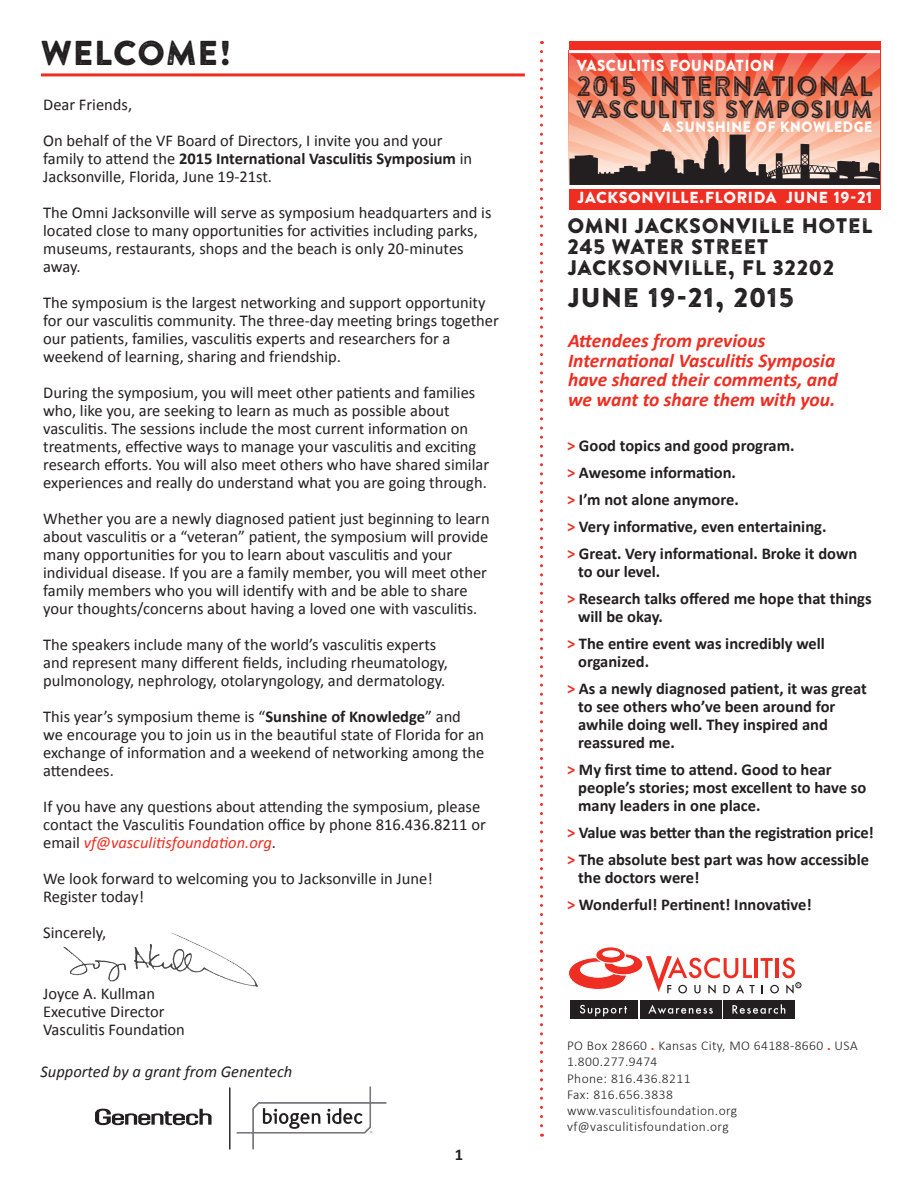
<style>
.page{position:relative;width:918px;height:1188px;background:#fff}
.page>*{position:absolute;margin:0;border:0;box-sizing:border-box;transform-origin:0 0}
.t1{font:34.5px "Brandon Printed One";letter-spacing:-.005em;color:#231f20}
.t2{font:27.9px "Brandon Printed Inline";letter-spacing:.01em;color:#231f20;scale:.94 1}
.t3{font:27px "Brandon Printed One";color:#231f20}
.t4{font:24.9px "Brandon Printed Inline";letter-spacing:.01em;color:#231f20;scale:.94 1}
.t5{font:21px "Brandon Printed One";color:#231f20}
.t6{font:italic 700 19.5px/19.5px "Calibri";color:#ee2e22}
.t7{font:16.5px/18px "Calibri";color:#231f20}
.t8{font:700 16.5px "Calibri";color:#231f20}
.t9{font:italic 16.5px "Calibri";color:#231f20}
.t10{font:15.9px "Brandon Printed One";color:#fff}
.t11{font:15.9px "Brandon Printed One";color:#fff;scale:.94 1}
.t12{font:15px "Brandon Printed One";color:#fff;scale:.94 1}
.t13{font:300 13.5px "Calibri";letter-spacing:.03em;color:#231f20}
.s1{font-weight:700}
.s2{font-style:italic;color:#ee2e22}
.s3{color:#ee2e22}
.s4{font-weight:700;color:#ee2e22}
</style>
<div class="page">
<hr style="left:41px;top:73px;width:484px;height:3px;background:#ee2e22">
<svg style="left:540px;top:52px;width:3px;height:1085px"></svg>
<div style="left:569px;top:41px;width:311px;height:169px;background:#ee2e22"></div>
<svg style="left:569px;top:53px;width:310px;height:135px;background:#d48773"></svg>
<hr style="left:569px;top:50px;width:310px;height:3px;background:#fff">
<svg style="left:95px;top:1109px;width:117px;height:16px"></svg>
<hr style="left:229px;top:1088px;width:1px;height:61px;background:#231f20">
<svg style="left:236px;top:1086px;width:151px;height:63px"></svg>
<div style="left:724px;top:1001px;width:71px;height:18px;background:#231f20"></div>
<div style="left:570px;top:1001px;width:68px;height:18px;background:#231f20"></div>
<div style="left:640px;top:1001px;width:82px;height:18px;background:#231f20"></div>
<svg style="left:580px;top:1005px;width:47px;height:11px"></svg>
<hr style="left:755px;top:958px;width:3px;height:20px;background:#ee2e22">
<svg style="left:568px;top:947px;width:187px;height:47px"></svg>
<svg style="left:648px;top:1005px;width:65px;height:9px"></svg>
<svg style="left:732px;top:1004px;width:53px;height:10px"></svg>
<svg style="left:761px;top:958px;width:40px;height:36px"></svg>
<img style="left:171px;top:933px;width:84px;height:52px">
<p class="t1" style="left:40px;top:31px;width:193px">WELCOME!</p>
<p class="t7" style="left:43px;top:95px;width:90px">Dear Friends,</p>
<p class="t7" style="left:43px;top:131px;width:430px">On behalf of the VF Board of Directors, I invite you and your family to attend the <span class="s1">2015 International Vasculitis Symposium</span> in<br>Jacksonville, Florida, June 19-21st.</p>
<p class="t7" style="left:43px;top:203px;width:450px">The Omni Jacksonville will serve as symposium headquarters and is located close to many opportunities for activities including parks, museums, restaurants, shops and the beach is only 20-minutes away.</p>
<p class="t7" style="left:43px;top:293px;width:457px">The symposium is the largest networking and support opportunity for our vasculitis community. The three-day meeting brings together our patients, families, vasculitis experts and researchers for a weekend of learning, sharing and friendship.</p>
<p class="t7" style="left:43px;top:383px;width:447px">During the symposium, you will meet other patients and families who, like you, are seeking to learn as much as possible about vasculitis. The sessions include the most current information on treatments, effective ways to manage your vasculitis and exciting research efforts. You will also meet others who have shared similar experiences and really do understand what you are going through.</p>
<p class="t7" style="left:43px;top:509px;width:448px">Whether you are a newly diagnosed patient just beginning to learn about vasculitis or a “veteran” patient, the symposium will provide many opportunities for you to learn about vasculitis and your individual disease. If you are a family member, you will meet other family members who you will identify with and be able to share your thoughts/concerns about having a loved one with vasculitis.</p>
<p class="t7" style="left:43px;top:635px;width:406px">The speakers include many of the world’s vasculitis experts and represent many different fields, including rheumatology, pulmonology, nephrology, otolaryngology, and dermatology.</p>
<p class="t7" style="left:43px;top:707px;width:443px">This year’s symposium theme is “<span class="s1">Sunshine of Knowledge</span>” and we encourage you to join us in the beautiful state of Florida for an exchange of information and a weekend of networking among the attendees.</p>
<p class="t7" style="left:43px;top:797px;width:444px">If you have any questions about attending the symposium, please contact the Vasculitis Foundation office by phone 816.436.8211 or email <span class="s2">vf@vasculitisfoundation.org</span>.</p>
<p class="t7" style="left:43px;top:869px;width:391px">We look forward to welcoming you to Jacksonville in June!</p>
<p class="t7" style="left:43px;top:887px;width:102px">Register today!</p>
<p class="t7" style="left:43px;top:923px;width:65px">Sincerely,</p>
<p class="t7" style="left:43px;top:984px;width:113px">Joyce A. Kullman</p>
<p class="t7" style="left:43px;top:1002px;width:123px">Executive Director</p>
<p class="t7" style="left:43px;top:1020px;width:143px">Vasculitis Foundation</p>
<p class="t9" style="left:40px;top:1061px;width:253px">Supported by a grant from Genentech</p>
<p class="t8" style="left:455px;top:1144px;width:10px">1</p>
<p class="t11" style="left:577px;top:55px;width:212px">VASCULITIS FOUNDATION</p>
<p class="t2" style="left:576px;top:68px;width:317px">2015 INTERNATIONAL</p>
<p class="t4" style="left:576px;top:93px;width:317px">VASCULITIS SYMPOSIUM</p>
<p class="t12" style="left:662px;top:117px;width:226px">A SUNSHINE OF KNOWLEDGE</p>
<p class="t10" style="left:577px;top:187px;width:297px">JACKSONVILLE.FLORIDA JUNE 19-21</p>
<p class="t5" style="left:567px;top:212px;width:307px">OMNI JACKSONVILLE HOTEL</p>
<p class="t5" style="left:567px;top:233px;width:203px">245 WATER STREET</p>
<p class="t5" style="left:567px;top:254px;width:269px">JACKSONVILLE, FL 32202</p>
<p class="t3" style="left:567px;top:281px;width:229px">JUNE 19-21, 2015</p>
<p class="t6" style="left:568px;top:331px;width:271px">Attendees from previous<br>International Vasculitis Symposia have shared their comments, and we want to share them with you.</p>
<p class="t8" style="left:567px;top:435px;width:229px"><span class="s3">&gt;</span> Good topics and good program.</p>
<p class="t8" style="left:567px;top:462px;width:171px"><span class="s3">&gt;</span> Awesome information.</p>
<p class="t8" style="left:567px;top:489px;width:173px"><span class="s3">&gt;</span> I’m not alone anymore.</p>
<p class="t8" style="left:567px;top:516px;width:261px"><span class="s3">&gt;</span> Very informative, even entertaining.</p>
<p class="t8" style="left:567px;top:543px;width:292px"><span class="s3">&gt;</span> Great. Very informational. Broke it down</p>
<p class="t8" style="left:578px;top:561px;width:84px">to our level.</p>
<p class="t8" style="left:567px;top:588px;width:306px"><span class="s3">&gt;</span> Research talks offered me hope that things</p>
<p class="t8" style="left:578px;top:606px;width:86px">will be okay.</p>
<p class="t8" style="left:567px;top:633px;width:260px"><span class="s3">&gt;</span> The entire event was incredibly well</p>
<p class="t8" style="left:578px;top:651px;width:72px">organized.</p>
<p class="t8" style="left:567px;top:678px;width:302px"><span class="s3">&gt;</span> As a newly diagnosed patient, it was great</p>
<p class="t8" style="left:578px;top:696px;width:259px">to see others who’ve been around for</p>
<p class="t8" style="left:578px;top:714px;width:251px">awhile doing well. They inspired and</p>
<p class="t8" style="left:578px;top:732px;width:98px">reassured me.</p>
<p class="t8" style="left:567px;top:759px;width:266px"><span class="s3">&gt;</span> My first time to attend. Good to hear</p>
<p class="t8" style="left:578px;top:777px;width:290px">people’s stories; most excellent to have so</p>
<p class="t8" style="left:578px;top:795px;width:184px">many leaders in one place.</p>
<p class="t8" style="left:567px;top:822px;width:308px"><span class="s3">&gt;</span> Value was better than the registration price!</p>
<p class="t8" style="left:567px;top:849px;width:304px"><span class="s3">&gt;</span> The absolute best part was how accessible</p>
<p class="t8" style="left:578px;top:867px;width:123px">the doctors were!</p>
<p class="t8" style="left:567px;top:894px;width:246px"><span class="s3">&gt;</span> Wonderful! Pertinent! Innovative!</p>
<p class="t13" style="left:567px;top:1037px;width:292px">PO Box 28660 <span class="s4">.</span> Kansas City, MO 64188-8660 <span class="s4">.</span> USA</p>
<p class="t13" style="left:567px;top:1054px;width:92px">1.800.277.9474</p>
<p class="t13" style="left:567px;top:1070px;width:125px">Phone: 816.436.8211</p>
<p class="t13" style="left:567px;top:1086px;width:107px">Fax: 816.656.3838</p>
<p class="t13" style="left:567px;top:1102px;width:172px">www.vasculitisfoundation.org</p>
<p class="t13" style="left:567px;top:1118px;width:163px">vf@vasculitisfoundation.org</p>
</div>
